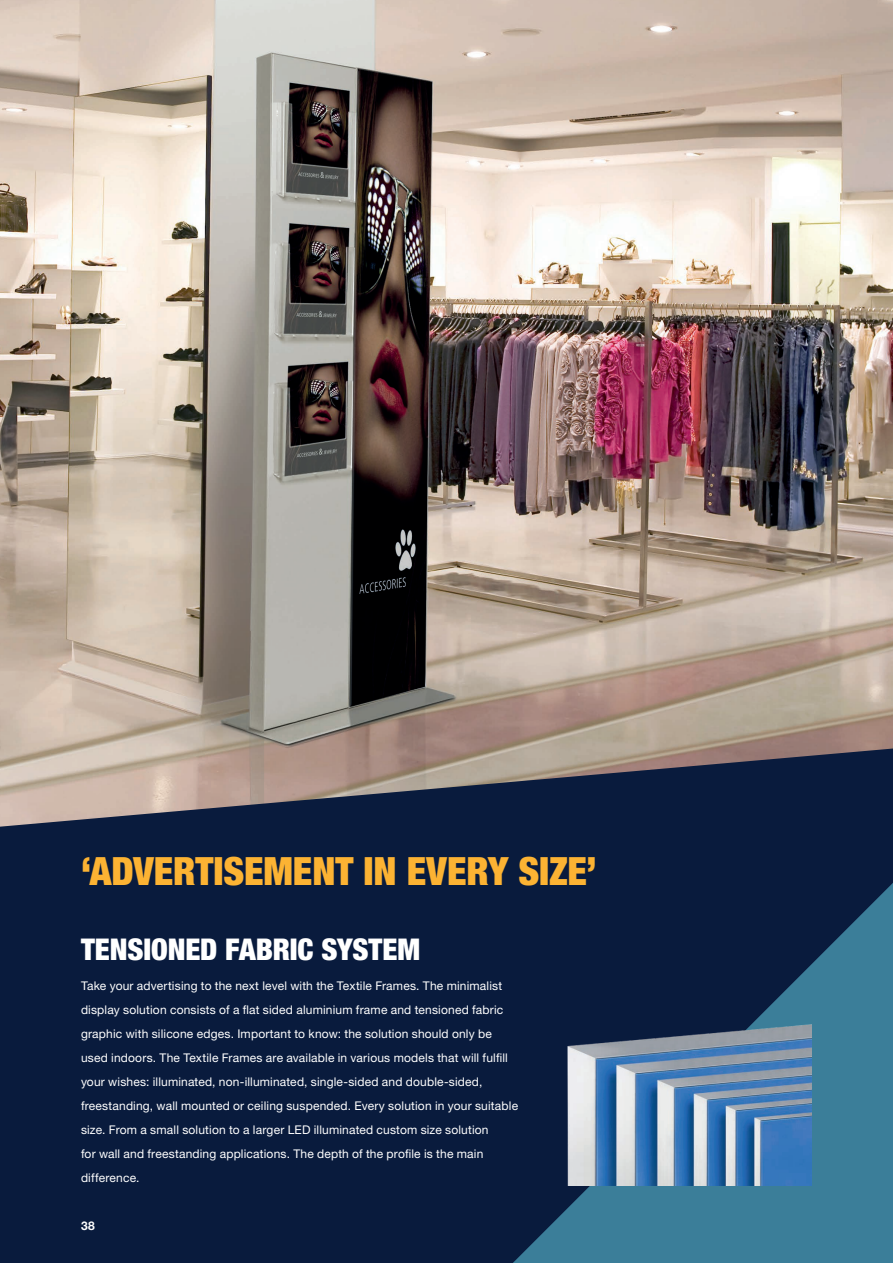
<style>
.page{position:relative;width:893px;height:1263px;background:#fff}
.page>*{position:absolute;margin:0;border:0;box-sizing:border-box;transform-origin:0 0}
.t1{font:900 condensed 39px "Helvetica Neue LT Pro";letter-spacing:-.005em;color:#fcb333}
.t2{font:900 condensed 30px "Helvetica Neue LT Pro";letter-spacing:-.005em;color:#fff}
.t3{font:12px/24px "Helvetica Neue LT Pro";letter-spacing:.015em;color:#fff}
.t4{font:700 12px "Helvetica Neue LT Pro";color:#fff}
</style>
<div class="page">
<img style="left:0;top:0;width:893px;height:748px">
<svg style="left:0;top:748px;width:892px;height:515px;background:#1c2a47"></svg>
<svg style="left:892px;top:669px;width:1px;height:214px"></svg>
<svg style="left:513px;top:883px;width:380px;height:380px;background:#214a69"></svg>
<img style="left:557px;top:1020px;width:254px;height:165px">
<h1 class="t1" style="left:81px;top:848px;width:517px">‘ADVERTISEMENT IN EVERY SIZE’</h1>
<h2 class="t2" style="left:81px;top:931px;width:341px">TENSIONED FABRIC SYSTEM</h2>
<p class="t3" style="left:81px;top:973px;width:439px">Take your advertising to the next level with the Textile Frames. The minimalist display solution consists of a flat sided aluminium frame and tensioned fabric graphic with silicone edges. Important to know: the solution should only be used indoors. The Textile Frames are available in various models that will fulfill your wishes: illuminated, non-illuminated, single-sided and double-sided, freestanding, wall mounted or ceiling suspended. Every solution in your suitable size. From a small solution to a larger LED illuminated custom size solution<br>for wall and freestanding applications. The depth of the profile is the main difference.</p>
<p class="t4" style="left:81px;top:1218px;width:15px">38</p>
</div>
